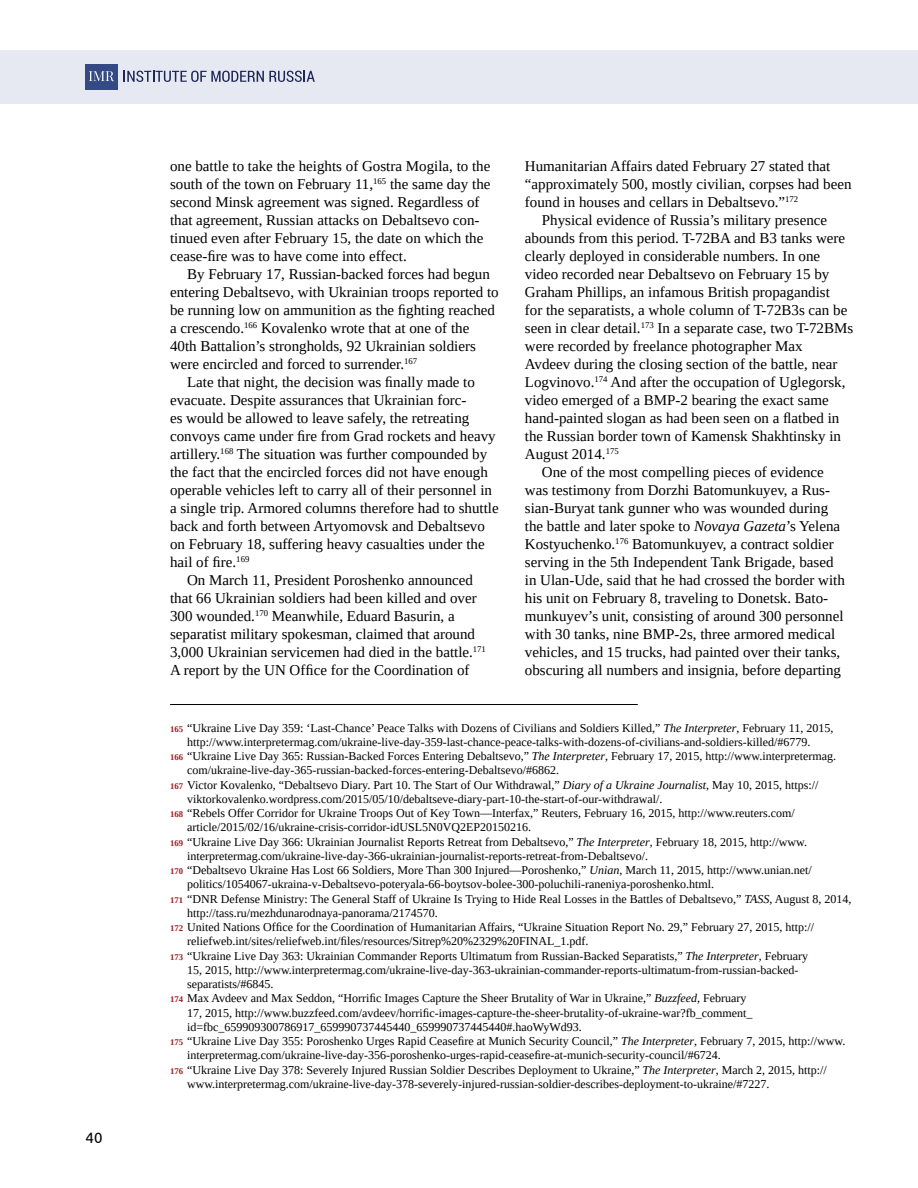
<style>
.page{position:relative;width:918px;height:1188px;background:#fff}
.page>*{position:absolute;margin:0;border:0;box-sizing:border-box;transform-origin:0 0}
.t1{font:15px/18px "Tinos";color:#000}
.t2{font:15px "Ubuntu";color:#000}
.t3{font:12px "Tinos";color:#000}
.s1{font-style:italic}
.s2{font-weight:700;font-size:8.7px;color:#a01e21}
</style>
<div class="page">
<div style="left:0;top:50px;width:918px;height:54px;background:#e7e9f2"></div>
<hr style="left:170px;top:704px;width:468px;height:1px;background:#000">
<div style="left:85px;top:64px;width:33px;height:25px;background:#344a84"></div>
<svg style="left:124px;top:71px;width:191px;height:11px"></svg>
<svg style="left:89px;top:71px;width:25px;height:10px"></svg>
<p class="t2" style="left:86px;top:1129px;width:18px">40</p>
<p class="t1" style="left:170px;top:157px;width:322px">one battle to take the heights of Gostra Mogila, to the south of the town on February 11,<sup>165</sup> the same day the second Minsk agreement was signed. Regardless of that agreement, Russian attacks on Debaltsevo con&shy;tinued even after February 15, the date on which the cease-fire was to have come into effect.</p>
<p class="t1" style="left:187px;top:265px;width:304px">By February 17, Russian-backed forces had begun</p>
<p class="t1" style="left:170px;top:283px;width:330px">entering Debaltsevo, with Ukrainian troops reported to</p>
<p class="t1" style="left:170px;top:301px;width:326px">be running low on ammunition as the fighting reached</p>
<p class="t1" style="left:170px;top:319px;width:301px">a crescendo.<sup>166</sup> Kovalenko wrote that at one of the</p>
<p class="t1" style="left:170px;top:337px;width:307px">40th Battalion’s strongholds, 92 Ukrainian soldiers</p>
<p class="t1" style="left:170px;top:355px;width:249px">were encircled and forced to surrender.<sup>167</sup></p>
<p class="t1" style="left:187px;top:373px;width:289px">Late that night, the decision was finally made to</p>
<p class="t1" style="left:170px;top:391px;width:298px">evacuate. Despite assurances that Ukrainian forc-</p>
<p class="t1" style="left:170px;top:409px;width:301px">es would be allowed to leave safely, the retreating</p>
<p class="t1" style="left:170px;top:427px;width:327px">convoys came under fire from Grad rockets and heavy</p>
<p class="t1" style="left:170px;top:445px;width:319px">artillery.<sup>168</sup> The situation was further compounded by</p>
<p class="t1" style="left:170px;top:463px;width:319px">the fact that the encircled forces did not have enough</p>
<p class="t1" style="left:170px;top:481px;width:324px">operable vehicles left to carry all of their personnel in</p>
<p class="t1" style="left:170px;top:499px;width:330px">a single trip. Armored columns therefore had to shuttle</p>
<p class="t1" style="left:170px;top:517px;width:316px">back and forth between Artyomovsk and Debaltsevo</p>
<p class="t1" style="left:170px;top:535px;width:316px">on February 18, suffering heavy casualties under the</p>
<p class="t1" style="left:170px;top:553px;width:81px">hail of fire.<sup>169</sup></p>
<p class="t1" style="left:187px;top:571px;width:288px">On March 11, President Poroshenko announced</p>
<p class="t1" style="left:170px;top:589px;width:308px">that 66 Ukrainian soldiers had been killed and over</p>
<p class="t1" style="left:170px;top:607px;width:286px">300 wounded.<sup>170</sup> Meanwhile, Eduard Basurin, a</p>
<p class="t1" style="left:170px;top:625px;width:306px">separatist military spokesman, claimed that аround</p>
<p class="t1" style="left:170px;top:643px;width:317px">3,000 Ukrainian servicemen had died in the battle.<sup>171</sup></p>
<p class="t1" style="left:170px;top:661px;width:301px">A report by the UN Office for the Coordination of</p>
<p class="t1" style="left:525px;top:157px;width:307px">Humanitarian Affairs dated February 27 stated that</p>
<p class="t1" style="left:525px;top:175px;width:328px">“approximately 500, mostly civilian, corpses had been</p>
<p class="t1" style="left:525px;top:193px;width:275px">found in houses and cellars in Debaltsevo.”<sup>172</sup></p>
<p class="t1" style="left:542px;top:211px;width:287px">Physical evidence of Russia’s military presence</p>
<p class="t1" style="left:525px;top:229px;width:322px">abounds from this period. T-72BA and B3 tanks were</p>
<p class="t1" style="left:525px;top:247px;width:297px">clearly deployed in considerable numbers. In one</p>
<p class="t1" style="left:525px;top:265px;width:306px">video recorded near Debaltsevo on February 15 by</p>
<p class="t1" style="left:525px;top:283px;width:306px">Graham Phillips, an infamous British propagandist</p>
<p class="t1" style="left:525px;top:301px;width:324px">for the separatists, a whole column of T-72B3s can be</p>
<p class="t1" style="left:525px;top:319px;width:330px">seen in clear detail.<sup>173</sup> In a separate case, two T-72BMs</p>
<p class="t1" style="left:525px;top:337px;width:279px">were recorded by freelance photographer Max</p>
<p class="t1" style="left:525px;top:355px;width:314px">Avdeev during the closing section of the battle, near</p>
<p class="t1" style="left:525px;top:373px;width:322px">Logvinovo.<sup>174</sup> And after the occupation of Uglegorsk,</p>
<p class="t1" style="left:525px;top:391px;width:305px">video emerged of a BMP-2 bearing the exact same</p>
<p class="t1" style="left:525px;top:409px;width:316px">hand-painted slogan as had been seen on a flatbed in</p>
<p class="t1" style="left:525px;top:427px;width:318px">the Russian border town of Kamensk Shakhtinsky in</p>
<p class="t1" style="left:525px;top:445px;width:95px">August 2014.<sup>175</sup></p>
<p class="t1" style="left:542px;top:463px;width:284px">One of the most compelling pieces of evidence</p>
<p class="t1" style="left:525px;top:481px;width:307px">was testimony from Dorzhi Batomunkuyev, a Rus-</p>
<p class="t1" style="left:525px;top:499px;width:305px">sian-Buryat tank gunner who was wounded during</p>
<p class="t1" style="left:525px;top:517px;width:317px">the battle and later spoke to <span class="s1">Novaya Gazeta</span>’s Yelena</p>
<p class="t1" style="left:525px;top:535px;width:310px">Kostyuchenko.<sup>176</sup> Batomunkuyev, a contract soldier</p>
<p class="t1" style="left:525px;top:553px;width:310px">serving in the 5th Independent Tank Brigade, based</p>
<p class="t1" style="left:525px;top:571px;width:321px">in Ulan-Ude, said that he had crossed the border with</p>
<p class="t1" style="left:525px;top:589px;width:305px">his unit on February 8, traveling to Donetsk. Bato-</p>
<p class="t1" style="left:525px;top:607px;width:320px">munkuyev’s unit, consisting of around 300 personnel</p>
<p class="t1" style="left:525px;top:625px;width:312px">with 30 tanks, nine BMP-2s, three armored medical</p>
<p class="t1" style="left:525px;top:643px;width:317px">vehicles, and 15 trucks, had painted over their tanks,</p>
<p class="t1" style="left:525px;top:661px;width:318px">obscuring all numbers and insignia, before departing</p>
<p class="t3" style="left:170px;top:720px;width:665px"><span class="s2">165</span> “Ukraine Live Day 359: ‘Last-Chance’ Peace Talks with Dozens of Civilians and Soldiers Killed,” <span class="s1">The Interpreter</span>, February 11, 2015,</p>
<p class="t3" style="left:187px;top:734px;width:625px">http://www.interpretermag.com/ukraine-live-day-359-last-chance-peace-talks-with-dozens-of-civilians-and-soldiers-killed/#6779.</p>
<p class="t3" style="left:170px;top:748px;width:667px"><span class="s2">166</span> “Ukraine Live Day 365: Russian-Backed Forces Entering Debaltsevo,” <span class="s1">The Interpreter</span>, February 17, 2015, http://www.interpretermag.</p>
<p class="t3" style="left:187px;top:763px;width:374px">com/ukraine-live-day-365-russian-backed-forces-entering-Debaltsevo/#6862.</p>
<p class="t3" style="left:170px;top:777px;width:650px"><span class="s2">167</span> Victor Kovalenko, “Debaltsevo Diary. Part 10. The Start of Our Withdrawal,” <span class="s1">Diary of a Ukraine Journalist</span>, May 10, 2015, https://</p>
<p class="t3" style="left:187px;top:791px;width:477px">viktorkovalenko.wordpress.com/2015/05/10/debaltseve-diary-part-10-the-start-of-our-withdrawal/.</p>
<p class="t3" style="left:170px;top:805px;width:626px"><span class="s2">168</span> “Rebels Offer Corridor for Ukraine Troops Out of Key Town—Interfax,” Reuters, February 16, 2015, http://www.reuters.com/</p>
<p class="t3" style="left:187px;top:820px;width:346px">article/2015/02/16/ukraine-crisis-corridor-idUSL5N0VQ2EP20150216.</p>
<p class="t3" style="left:170px;top:834px;width:638px"><span class="s2">169</span> “Ukraine Live Day 366: Ukrainian Journalist Reports Retreat from Debaltsevo,” <span class="s1">The Interpreter</span>, February 18, 2015, http://www.</p>
<p class="t3" style="left:187px;top:848px;width:463px">interpretermag.com/ukraine-live-day-366-ukrainian-journalist-reports-retreat-from-Debaltsevo/.</p>
<p class="t3" style="left:170px;top:862px;width:643px"><span class="s2">170</span> “Debaltsevo Ukraine Has Lost 66 Soldiers, More Than 300 Injured—Poroshenko,” <span class="s1">Unian</span>, March 11, 2015, http://www.unian.net/</p>
<p class="t3" style="left:187px;top:877px;width:529px">politics/1054067-ukraina-v-Debaltsevo-poteryala-66-boytsov-bolee-300-poluchili-raneniya-poroshenko.html.</p>
<p class="t3" style="left:170px;top:891px;width:683px"><span class="s2">171</span> “DNR Defense Ministry: The General Staff of Ukraine Is Trying to Hide Real Losses in the Battles of Debaltsevo,” <span class="s1">TASS</span>, August 8, 2014,</p>
<p class="t3" style="left:187px;top:905px;width:252px">http://tass.ru/mezhdunarodnaya-panorama/2174570.</p>
<p class="t3" style="left:170px;top:919px;width:646px"><span class="s2">172</span> United Nations Office for the Coordination of Humanitarian Affairs, “Ukraine Situation Report No. 29,” February 27, 2015, http://</p>
<p class="t3" style="left:187px;top:934px;width:403px">reliefweb.int/sites/reliefweb.int/files/resources/Sitrep%20%2329%20FINAL_1.pdf.</p>
<p class="t3" style="left:170px;top:948px;width:640px"><span class="s2">173</span> “Ukraine Live Day 363: Ukrainian Commander Reports Ultimatum from Russian-Backed Separatists,” <span class="s1">The Interpreter</span>, February</p>
<p class="t3" style="left:187px;top:962px;width:613px">15, 2015, http://www.interpretermag.com/ukraine-live-day-363-ukrainian-commander-reports-ultimatum-from-russian-backed-</p>
<p class="t3" style="left:187px;top:976px;width:88px">separatists/#6845.</p>
<p class="t3" style="left:170px;top:991px;width:578px"><span class="s2">174</span> Max Avdeev and Max Seddon, “Horrific Images Capture the Sheer Brutality of War in Ukraine,” <span class="s1">Buzzfeed</span>, February</p>
<p class="t3" style="left:187px;top:1005px;width:567px">17, 2015, http://www.buzzfeed.com/avdeev/horrific-images-capture-the-sheer-brutality-of-ukraine-war?fb_comment_</p>
<p class="t3" style="left:187px;top:1019px;width:396px">id=fbc_659909300786917_659990737445440_659990737445440#.haoWyWd93.</p>
<p class="t3" style="left:170px;top:1033px;width:677px"><span class="s2">175</span> “Ukraine Live Day 355: Poroshenko Urges Rapid Ceasefire at Munich Security Council,” <span class="s1">The Interpreter</span>, February 7, 2015, http://www.</p>
<p class="t3" style="left:187px;top:1048px;width:535px">interpretermag.com/ukraine-live-day-356-poroshenko-urges-rapid-ceasefire-at-munich-security-council/#6724.</p>
<p class="t3" style="left:170px;top:1062px;width:658px"><span class="s2">176</span> “Ukraine Live Day 378: Severely Injured Russian Soldier Describes Deployment to Ukraine,” <span class="s1">The Interpreter</span>, March 2, 2015, http://</p>
<p class="t3" style="left:187px;top:1076px;width:584px">www.interpretermag.com/ukraine-live-day-378-severely-injured-russian-soldier-describes-deployment-to-ukraine/#7227.</p>
</div>
